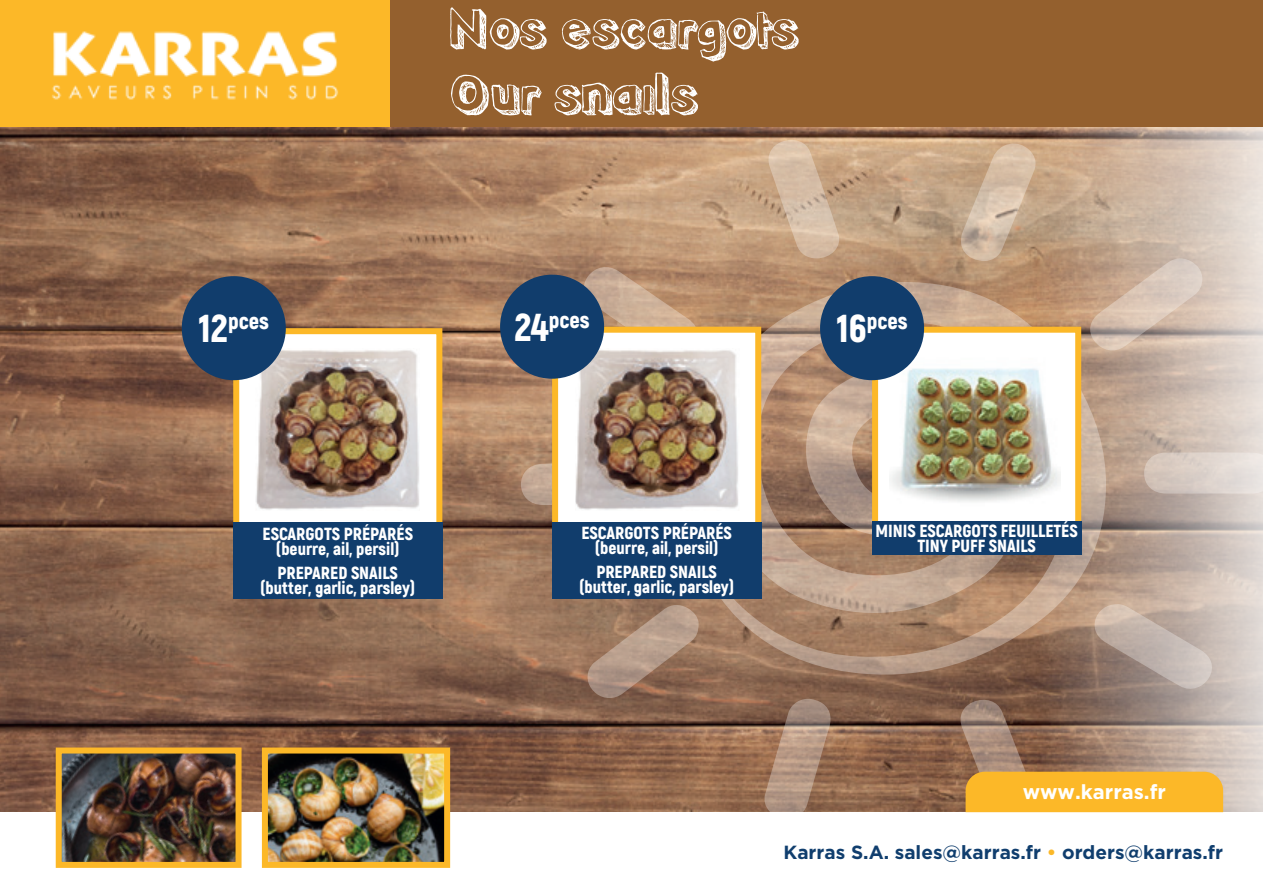
<style>
.page{position:relative;width:1263px;height:893px;background:#fff}
.page>*{position:absolute;margin:0;border:0;box-sizing:border-box;transform-origin:0 0}
.t1{font:54.9px/65.8px "Pointy";color:#fff}
.t2{font:900 22.65px "Akrobat";color:#fff}
.t3{font:700 20.25px "Gotham";color:#fff}
.t4{font:700 19.05px "Gotham";color:#103e6e}
.t5{font:900 17.55px/15px "Akrobat";color:#fff;text-align:center}
.s1{font-size:38.85px}
.s2{color:#fbb828}
</style>
<div class="page">
<img style="left:0;top:127px;width:1263px;height:685px">
<svg style="left:684px;top:275px;width:422px;height:404px;background:#b08f77"></svg>
<svg style="left:1144px;top:452px;width:119px;height:42px;background:#dbd0c9"></svg>
<svg style="left:521px;top:461px;width:31px;height:44px"></svg>
<svg style="left:1087px;top:257px;width:115px;height:97px;background:#cdb6a6"></svg>
<svg style="left:956px;top:139px;width:81px;height:122px;background:#cbb095"></svg>
<svg style="left:586px;top:604px;width:113px;height:96px;background:#a2836e"></svg>
<svg style="left:581px;top:264px;width:117px;height:63px;background:#bf9c81"></svg>
<svg style="left:763px;top:697px;width:67px;height:115px;background:#a4836f"></svg>
<svg style="left:766px;top:138px;width:76px;height:120px;background:#cfb296"></svg>
<div style="left:217px;top:0;width:1046px;height:127px;background:#94602e"></div>
<svg style="left:958px;top:604px;width:265px;height:209px;background:#b2916a"></svg>
<img style="left:63px;top:754px;width:172px;height:107px">
<div style="left:56px;top:747px;width:186px;height:121px;border:6px solid #fcb828"></div>
<img style="left:269px;top:754px;width:174px;height:107px">
<div style="left:262px;top:747px;width:188px;height:121px;border:6px solid #fcb828"></div>
<div style="left:0;top:0;width:389px;height:127px;background:#fcb828"></div>
<img style="left:52px;top:31px;width:287px;height:69px">
<div style="left:552px;top:327px;width:209px;height:212px;background:#fff;border:6px solid #fcb828"></div>
<div style="left:552px;top:522px;width:209px;height:76px;background:#113d6c"></div>
<div style="left:233px;top:328px;width:209px;height:213px;background:#fff;border:6px solid #fcb828"></div>
<div style="left:233px;top:522px;width:209px;height:76px;background:#113d6c"></div>
<div style="left:872px;top:327px;width:209px;height:212px;background:#fff;border:6px solid #fcb828"></div>
<div style="left:872px;top:521px;width:209px;height:34px;background:#113d6c"></div>
<img style="left:256px;top:349px;width:163px;height:161px">
<img style="left:575px;top:348px;width:163px;height:162px">
<img style="left:890px;top:349px;width:171px;height:153px">
<div style="left:182px;top:276px;width:104px;height:104px;background:#113d6c;border-radius:50%"></div>
<div style="left:500px;top:275px;width:104px;height:104px;background:#113d6c;border-radius:50%"></div>
<div style="left:820px;top:276px;width:104px;height:104px;background:#113d6c;border-radius:50%"></div>
<h1 class="t1" style="left:450px;top:0;width:350px">Nos escargots<br>Our snails</h1>
<p class="t2" style="left:199px;top:307px;width:72px"><span class="s1">12</span>pces</p>
<p class="t2" style="left:514px;top:305px;width:77px"><span class="s1">24</span>pces</p>
<p class="t2" style="left:836px;top:307px;width:73px"><span class="s1">16</span>pces</p>
<p class="t5" style="left:262px;top:526px;width:152px">ESCARGOTS PRÉPARÉS (beurre, ail, persil)</p>
<p class="t5" style="left:260px;top:565px;width:157px">PREPARED SNAILS (butter, garlic, parsley)</p>
<p class="t5" style="left:581px;top:525px;width:152px">ESCARGOTS PRÉPARÉS (beurre, ail, persil)</p>
<p class="t5" style="left:579px;top:564px;width:157px">PREPARED SNAILS (butter, garlic, parsley)</p>
<p class="t5" style="left:875px;top:524px;width:204px">MINIS ESCARGOTS FEUILLETÉS<br>TINY PUFF SNAILS</p>
<p class="t3" style="left:1023px;top:780px;width:145px">www.karras.fr</p>
<p class="t4" style="left:783px;top:841px;width:441px">Karras S.A. sales@karras.fr <span class="s2">•</span> orders@karras.fr</p>
</div>
